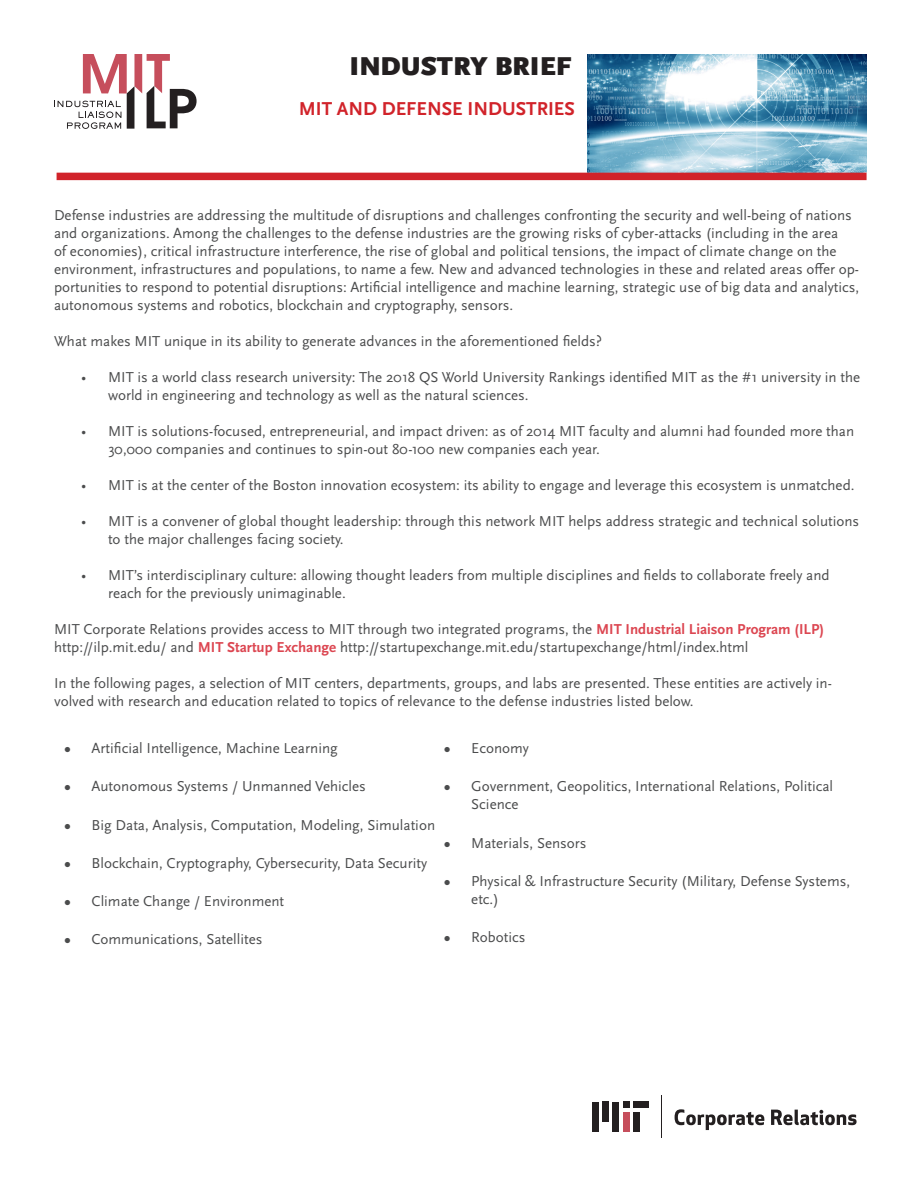
<style>
.page{position:relative;width:918px;height:1188px;background:#fff}
.page>*{position:absolute;margin:0;border:0;box-sizing:border-box;transform-origin:0 0}
.t1{font:900 27px "Scala Sans OT";color:#231f20}
.t2{font:700 19.5px "Scala Sans OT";color:#d1232a}
.Industry_Brief_-_Bod{font:15px/18px "Scala Sans OT";color:#4b4c4d}
.s1{font-weight:700;color:#dc4651}
.s2{font-weight:900}
</style>
<div class="page">
<svg style="left:54px;top:54px;width:143px;height:75px"></svg>
<img style="left:588px;top:54px;width:279px;height:119px">
<div style="left:57px;top:173px;width:810px;height:7px;background:#d1232a"></div>
<hr style="left:661px;top:1096px;width:1px;height:42px;background:#231f20">
<svg style="left:675px;top:1109px;width:90px;height:21px"></svg>
<svg style="left:771px;top:1110px;width:86px;height:15px"></svg>
<div style="left:633px;top:1102px;width:16px;height:6px;background:#231f20"></div>
<div style="left:603px;top:1102px;width:6px;height:20px;background:#231f20"></div>
<div style="left:613px;top:1102px;width:6px;height:29px;background:#231f20"></div>
<div style="left:592px;top:1102px;width:7px;height:29px;background:#231f20"></div>
<div style="left:633px;top:1112px;width:6px;height:19px;background:#231f20"></div>
<svg style="left:623px;top:1102px;width:6px;height:6px"></svg>
<div style="left:623px;top:1112px;width:6px;height:19px;background:#c64e5c"></div>
<h1 class="t1" style="left:350px;top:51px;width:224px">INDUSTRY BRIEF</h1>
<h2 class="t2" style="left:299px;top:98px;width:278px">MIT AND DEFENSE INDUSTRIES</h2>
<p class="Industry_Brief_-_Bod" style="left:54px;top:206px;width:807px">Defense industries are addressing the multitude of disruptions and challenges confronting the security and well-being of nations and organizations. Among the challenges to the defense industries are the growing risks of cyber-attacks (including in the area<br>of economies), critical infrastructure interference, the rise of global and political tensions, the impact of climate change on the environment, infrastructures and populations, to name a few. New and advanced technologies in these and related areas offer op&shy;portunities to respond to potential disruptions: Artificial intelligence and machine learning, strategic use of big data and analytics, autonomous systems and robotics, blockchain and cryptography, sensors.</p>
<p class="Industry_Brief_-_Bod" style="left:54px;top:332px;width:550px">What makes MIT unique in its ability to generate advances in the aforementioned fields?</p>
<p class="Industry_Brief_-_Bod" style="left:108px;top:368px;width:754px;text-indent:-27px">• MIT is a world class research university: The 2018 QS World University Rankings identified MIT as the #1 university in the world in engineering and technology as well as the natural sciences.</p>
<p class="Industry_Brief_-_Bod" style="left:108px;top:422px;width:748px;text-indent:-27px">• MIT is solutions-focused, entrepreneurial, and impact driven: as of 2014 MIT faculty and alumni had founded more than<br>30,000 companies and continues to spin-out 80-100 new companies each year.</p>
<p class="Industry_Brief_-_Bod" style="left:81px;top:476px;width:775px">• MIT is at the center of the Boston innovation ecosystem: its ability to engage and leverage this ecosystem is unmatched.</p>
<p class="Industry_Brief_-_Bod" style="left:108px;top:512px;width:753px;text-indent:-27px">• MIT is a convener of global thought leadership: through this network MIT helps address strategic and technical solutions to the major challenges facing society.</p>
<p class="Industry_Brief_-_Bod" style="left:108px;top:566px;width:723px;text-indent:-27px">• MIT’s interdisciplinary culture: allowing thought leaders from multiple disciplines and fields to collaborate freely and reach for the previously unimaginable.</p>
<p class="Industry_Brief_-_Bod" style="left:54px;top:620px;width:772px">MIT Corporate Relations provides access to MIT through two integrated programs, the <span class="s1">MIT Industrial Liaison Program (ILP) </span>http://ilp.mit.edu/ and <span class="s1">MIT Startup Exchange</span> http://startupexchange.mit.edu/startupexchange/html/index.html</p>
<p class="Industry_Brief_-_Bod" style="left:54px;top:674px;width:779px">In the following pages, a selection of MIT centers, departments, groups, and labs are presented. These entities are actively in&shy;volved with research and education related to topics of relevance to the defense industries listed below.</p>
<p class="Industry_Brief_-_Bod" style="left:65px;top:740px;width:275px"><span class="s2">•</span> Artificial Intelligence, Machine Learning</p>
<p class="Industry_Brief_-_Bod" style="left:65px;top:778px;width:303px"><span class="s2">•</span> Autonomous Systems / Unmanned Vehicles</p>
<p class="Industry_Brief_-_Bod" style="left:65px;top:816px;width:372px"><span class="s2">•</span> Big Data, Analysis, Computation, Modeling, Simulation</p>
<p class="Industry_Brief_-_Bod" style="left:65px;top:854px;width:364px"><span class="s2">•</span> Blockchain, Cryptography, Cybersecurity, Data Security</p>
<p class="Industry_Brief_-_Bod" style="left:65px;top:893px;width:221px"><span class="s2">•</span> Climate Change / Environment</p>
<p class="Industry_Brief_-_Bod" style="left:65px;top:931px;width:199px"><span class="s2">•</span> Communications, Satellites</p>
<p class="Industry_Brief_-_Bod" style="left:444px;top:740px;width:86px"><span class="s2">•</span> Economy</p>
<p class="Industry_Brief_-_Bod" style="left:471px;top:778px;width:363px;text-indent:-27px"><span class="s2">•</span> Government, Geopolitics, International Relations, Political<br>Science</p>
<p class="Industry_Brief_-_Bod" style="left:444px;top:834px;width:144px"><span class="s2">•</span> Materials, Sensors</p>
<p class="Industry_Brief_-_Bod" style="left:471px;top:872px;width:380px;text-indent:-27px"><span class="s2">•</span> Physical &amp; Infrastructure Security (Military, Defense Systems, etc.)</p>
<p class="Industry_Brief_-_Bod" style="left:444px;top:929px;width:83px"><span class="s2">•</span> Robotics</p>
</div>
